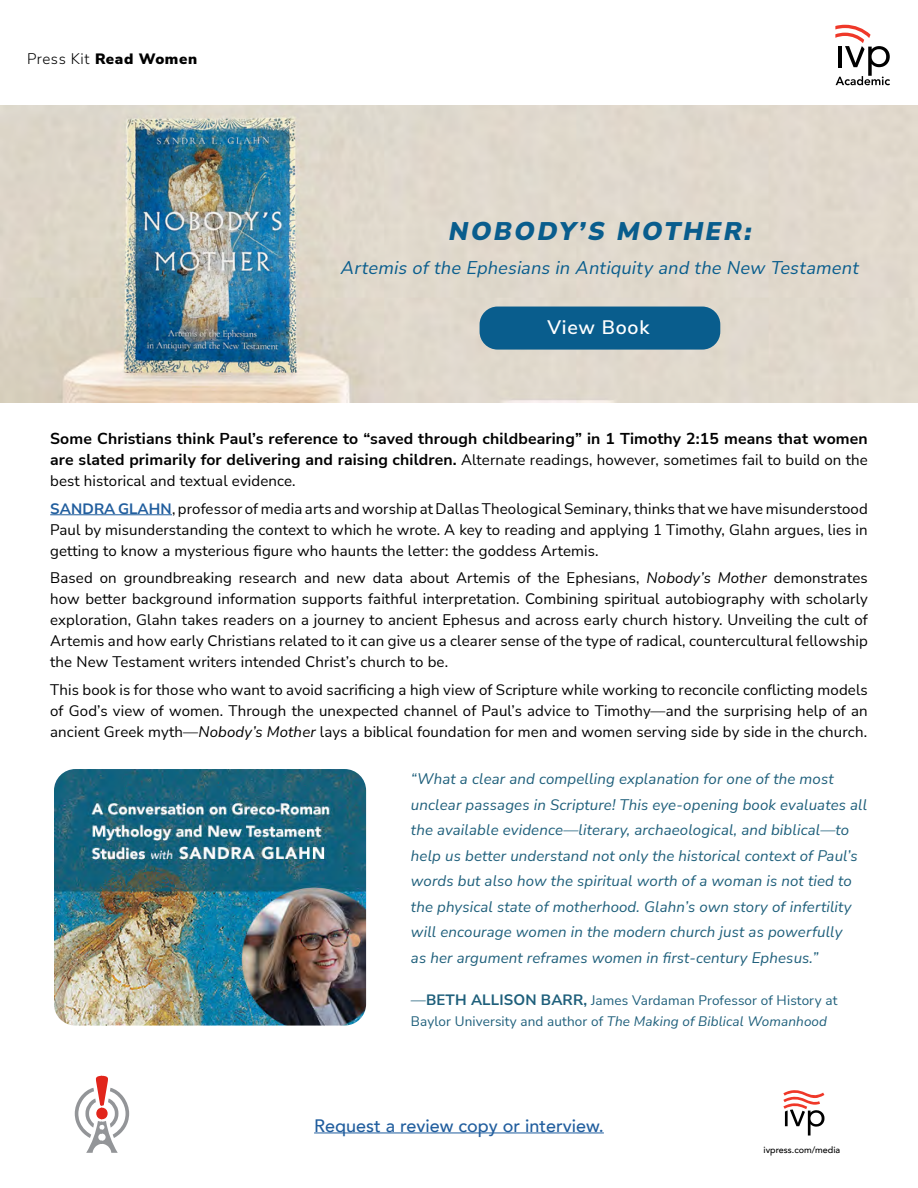
<style>
.page{position:relative;width:918px;height:1188px;background:#fff}
.page>*{position:absolute;margin:0;border:0;box-sizing:border-box;transform-origin:0 0}
.t1{font:italic 900 25.5px "Nunito Sans";color:#095d8d}
.t2{font:600 19.5px "Nunito Sans";letter-spacing:.04em;color:#fff}
.t3{font:italic 18px "Nunito Sans";color:#095d8d}
.t4{font:500 18px "Avenir";color:#215e9e}
.t5{font:700 15.75px "Nunito Sans";letter-spacing:.01em;color:#000}
.t6{font:15px/21px "Nunito Sans";letter-spacing:.01em;color:#000;text-align:justify}
.t7{font:italic 15px/25.5px "Nunito Sans";letter-spacing:.01em;color:#1e5f7b}
.t8{font:900 15px "Nunito Sans";letter-spacing:.04em;color:#000}
.t9{font:13.5px/21px "Nunito Sans";letter-spacing:.01em;color:#1e5f7b}
.t10{font:500 9px "Avenir";color:#000101}
.s1{font-weight:300}
.s2{font-weight:700;font-size:15.75px}
.s3{font-weight:700;color:#215e9e}
.s4{font-style:italic}
.s5{font-style:italic;font-size:15px}
.s6{font-weight:700;font-size:15px}
</style>
<div class="page">
<hr style="left:314px;top:1132px;width:290px;height:1px;background:#215e9e">
<img style="left:0;top:106px;width:917px;height:296px">
<svg style="left:783px;top:1090px;width:42px;height:46px"></svg>
<div style="left:480px;top:307px;width:240px;height:43px;background:#095d8d;border-radius:18px"></div>
<svg style="left:75px;top:1076px;width:54px;height:77px"></svg>
<hr style="left:50px;top:514px;width:122px;height:1px;background:#215e9e">
<img style="left:54px;top:769px;width:312px;height:257px">
<svg style="left:835px;top:25px;width:55px;height:60px"></svg>
<p class="t8" style="left:27px;top:48px;width:172px"><span class="s1">Press Kit</span> Read Women</p>
<h1 class="t1" style="left:448px;top:213px;width:310px">NOBODY’S MOTHER:</h1>
<p class="t3" style="left:340px;top:255px;width:523px">Artemis of the Ephesians in Antiquity and the New Testament</p>
<h2 class="t2" style="left:548px;top:314px;width:103px">View Book</h2>
<p class="t5" style="left:50px;top:427px;width:819px">Some Christians think Paul’s reference to “saved through childbearing” in 1 Timothy 2:15 means that women</p>
<p class="t6" style="left:50px;top:448px;width:819px"><span class="s2">are slated primarily for delivering and raising children.</span> Alternate readings, however, sometimes fail to build on the best historical and textual evidence.</p>
<p class="t6" style="left:50px;top:497px;width:819px"><span class="s3">SANDRA GLAHN</span>, professor of media arts and worship at Dallas Theological Seminary, thinks that we have misunderstood Paul by misunderstanding the context to which he wrote. A key to reading and applying 1 Timothy, Glahn argues, lies in getting to know a mysterious figure who haunts the letter: the goddess Artemis.</p>
<p class="t6" style="left:50px;top:567px;width:819px">Based on groundbreaking research and new data about Artemis of the Ephesians, <span class="s4">Nobody’s Mother</span> demonstrates how better background information supports faithful interpretation. Combining spiritual autobiography with scholarly exploration, Glahn takes readers on a journey to ancient Ephesus and across early church history. Unveiling the cult of Artemis and how early Christians related to it can give us a clearer sense of the type of radical, countercultural fellowship the New Testament writers intended Christ’s church to be.</p>
<p class="t6" style="left:50px;top:679px;width:819px">This book is for those who want to avoid sacrificing a high view of Scripture while working to reconcile conflicting models of God’s view of women. Through the unexpected channel of Paul’s advice to Timothy—and the surprising help of an ancient Greek myth—<span class="s4">Nobody’s Mother</span> lays a biblical foundation for men and women serving side by side in the church.</p>
<p class="t7" style="left:411px;top:766px;width:458px">“What a clear and compelling explanation for one of the most unclear passages in Scripture! This eye-opening book evaluates all the available evidence—literary, archaeological, and biblical—to help us better understand not only the historical context of Paul’s words but also how the spiritual worth of a woman is not tied to the physical state of motherhood. Glahn’s own story of infertility will encourage women in the modern church just as powerfully<br>as her argument reframes women in first-century Ephesus.”</p>
<p class="t9" style="left:411px;top:989px;width:428px"><span class="s5">—</span><span class="s6">BETH ALLISON BARR,</span> James Vardaman Professor of History at<br>Baylor University and author of <span class="s4">The Making of Biblical Womanhood</span></p>
<p class="t4" style="left:314px;top:1110px;width:291px">Request a review copy or interview.</p>
<p class="t10" style="left:764px;top:1142px;width:78px">ivpress.com/media</p>
</div>
